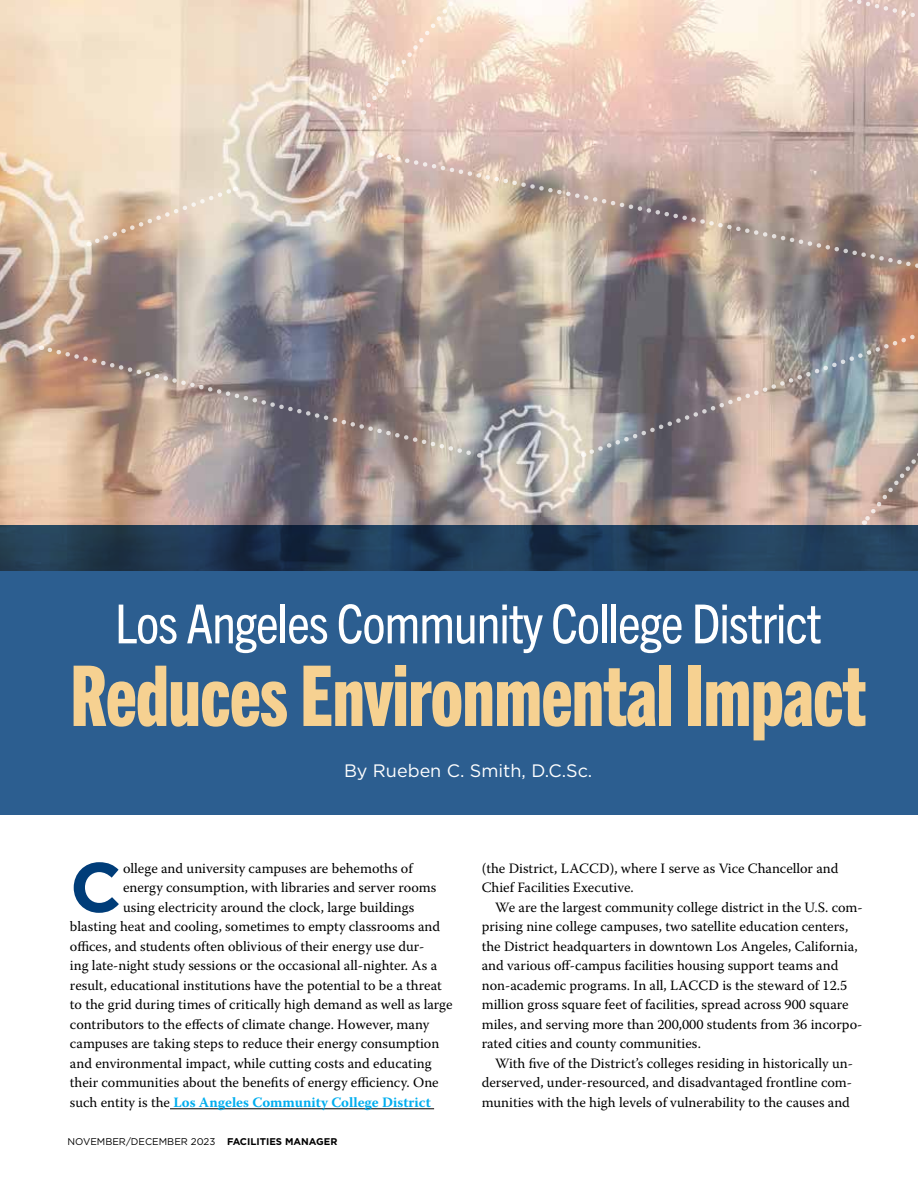
<style>
.page{position:relative;width:918px;height:1188px;background:#fff}
.page>*{position:absolute;margin:0;border:0;box-sizing:border-box;transform-origin:0 0}
.t1{font:84px "Trade Gothic Next LT Pro Hv Cm";letter-spacing:-.01em;color:#f6d191}
.t2{font:700 69.9px "Gotham";color:#003d79}
.t3{font:condensed 54px "Trade Gothic Next LT Pro";letter-spacing:-.02em;color:#fff}
.t4{font:18px "Gotham";color:#fff}
.t5{font:14.25px/19.5px "Warnock Pro";color:#000}
.t6{font:700 14.25px "Warnock Pro";color:#00aeef}
.t7{font:9.75px "Gotham";color:#000}
.s1{font-weight:400;color:#000}
.s2{font-weight:700}
</style>
<div class="page">
<img style="left:0;top:0;width:918px;height:525px">
<svg style="left:0;top:525px;width:918px;height:290px;background:#295886"></svg>
<hr style="left:170px;top:1108px;width:264px;height:1px;background:#000">
<svg style="left:89px;top:185px;width:148px;height:62px;background:#decab4"></svg>
<svg style="left:362px;top:0;width:125px;height:115px;background:#eed3c3"></svg>
<svg style="left:586px;top:311px;width:332px;height:146px;background:#918889"></svg>
<svg style="left:795px;top:0;width:123px;height:116px;background:#e0c9be"></svg>
<svg style="left:44px;top:344px;width:436px;height:115px;background:#9f8f89"></svg>
<svg style="left:861px;top:353px;width:57px;height:172px;background:#bdaca1"></svg>
<svg style="left:375px;top:150px;width:543px;height:132px;background:#b8a499"></svg>
<h3 class="t3" style="left:115px;top:587px;width:708px">Los Angeles Community College District</h3>
<h1 class="t1" style="left:70px;top:639px;width:798px">Reduces Environmental Impact</h1>
<p class="t4" style="left:344px;top:759px;width:250px">By Rueben C. Smith, D.C.Sc.</p>
<h2 class="t2" style="left:70px;top:841px;width:53px">C</h2>
<p class="t5" style="left:123px;top:858px;width:291px">ollege and university campuses are behemoths of</p>
<p class="t5" style="left:123px;top:878px;width:315px">energy consumption, with libraries and server rooms</p>
<p class="t5" style="left:123px;top:897px;width:293px">using electricity around the clock, large buildings</p>
<p class="t5" style="left:70px;top:917px;width:372px">blasting heat and cooling, sometimes to empty classrooms and</p>
<p class="t5" style="left:70px;top:936px;width:356px">offices, and students often oblivious of their energy use dur-</p>
<p class="t5" style="left:70px;top:956px;width:369px">ing late-night study sessions or the occasional all-nighter. As a</p>
<p class="t5" style="left:70px;top:975px;width:373px">result, educational institutions have the potential to be a threat</p>
<p class="t5" style="left:70px;top:995px;width:384px">to the grid during times of critically high demand as well as large</p>
<p class="t5" style="left:70px;top:1014px;width:361px">contributors to the effects of climate change. However, many</p>
<p class="t5" style="left:70px;top:1034px;width:371px">campuses are taking steps to reduce their energy consumption</p>
<p class="t5" style="left:70px;top:1053px;width:363px">and environmental impact, while cutting costs and educating</p>
<p class="t5" style="left:70px;top:1073px;width:370px">their communities about the benefits of energy efficiency. One</p>
<p class="t6" style="left:70px;top:1094px;width:362px"><span class="s1">such entity is the</span> Los Angeles Community College District</p>
<p class="t7" style="left:68px;top:1135px;width:271px">NOVEMBER/DECEMBER 2023 <span class="s2">FACILITIES MANAGER</span></p>
<p class="t5" style="left:482px;top:858px;width:358px">(the District, LACCD), where I serve as Vice Chancellor and<br>Chief Facilities Executive.</p>
<p class="t5" style="left:482px;top:897px;width:383px;text-indent:13px">We are the largest community college district in the U.S. com&shy;prising nine college campuses, two satellite education centers, the District headquarters in downtown Los Angeles, California, and various off-campus facilities housing support teams and non-academic programs. In all, LACCD is the steward of 12.5 million gross square feet of facilities, spread across 900 square miles, and serving more than 200,000 students from 36 incorpo&shy;rated cities and county communities.</p>
<p class="t5" style="left:482px;top:1053px;width:373px;text-align:justify;text-indent:13px">With five of the District’s colleges residing in historically un&shy;derserved, under-resourced, and disadvantaged frontline com&shy;munities with the high levels of vulnerability to the causes and</p>
</div>
